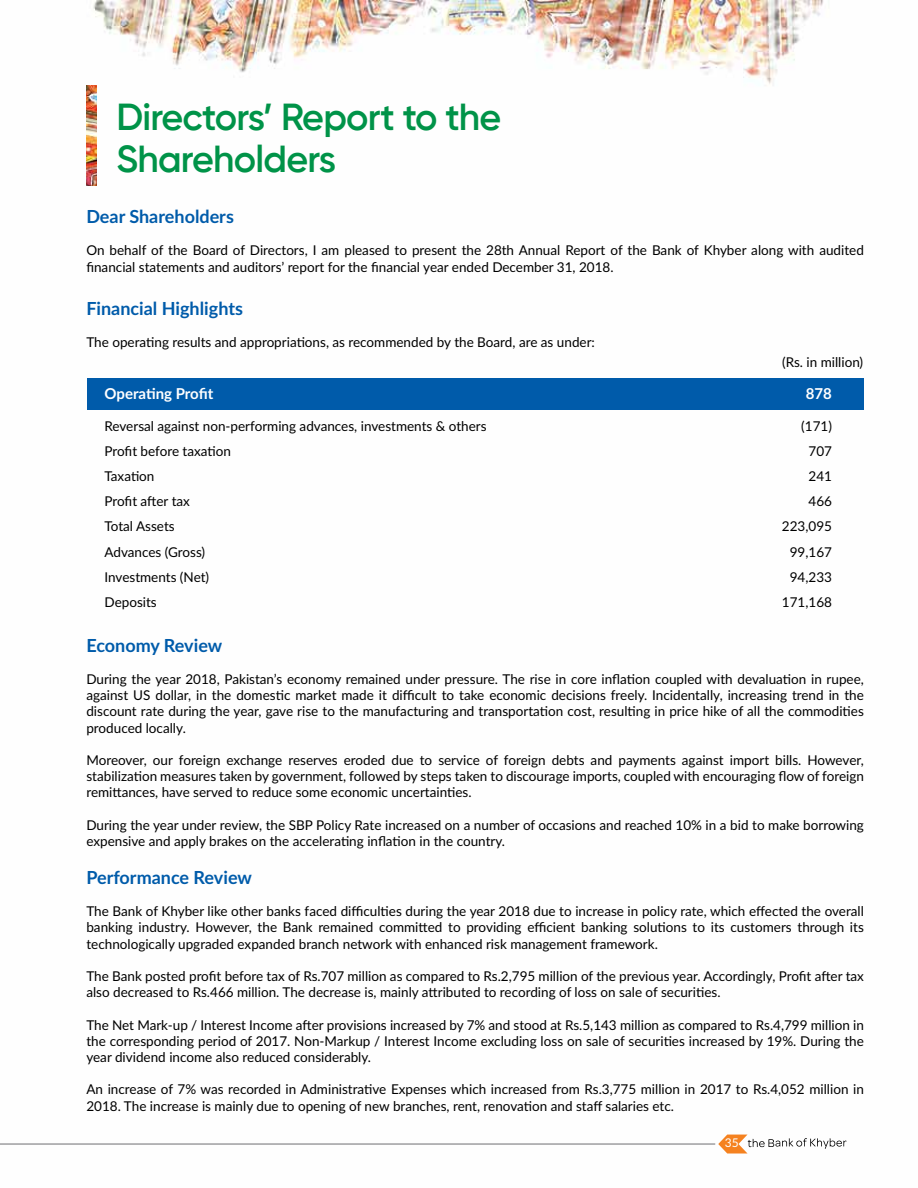
<style>
.page{position:relative;width:918px;height:1188px;background:#fff}
.page>*{position:absolute;margin:0;border:0;box-sizing:border-box;transform-origin:0 0}
.t1{font:600 37.5px/42px "Gilroy";letter-spacing:-.02em;color:#009348}
.t2{font:700 18px "Lato";color:#005baa}
.t3{font:700 15px "Lato";letter-spacing:-.005em;color:#fff}
.t4{font:13.5px/16.2px "Lato";color:#000}
.t5{font:12px "Lato";color:#fff}
</style>
<div class="page">
<img style="left:0;top:0;width:864px;height:1145px">
<img style="left:86px;top:85px;width:11px;height:100px">
<div style="left:87px;top:378px;width:776px;height:32px;background:#005baa"></div>
<svg style="left:718px;top:1135px;width:129px;height:19px"></svg>
<hr style="left:0;top:1144px;width:715px;height:1px;background:#6d6e71">
<h1 class="t1" style="left:116px;top:96px;width:387px">Directors’ Report to the<br>Shareholders</h1>
<h2 class="t2" style="left:86px;top:203px;width:149px">Dear Shareholders</h2>
<p class="t4" style="left:86px;top:242px;width:779px">On behalf of the Board of Directors, I am pleased to present the 28th Annual Report of the Bank of Khyber along with audited financial statements and auditors’ report for the financial year ended December 31, 2018.</p>
<h2 class="t2" style="left:86px;top:295px;width:158px">Financial Highlights</h2>
<p class="t4" style="left:86px;top:334px;width:510px">The operating results and appropriations, as recommended by the Board, are as under:</p>
<p class="t4" style="left:782px;top:354px;width:83px">(Rs. in million)</p>
<p class="t3" style="left:105px;top:382px;width:110px">Operating Profit</p>
<p class="t3" style="left:806px;top:382px;width:28px">878</p>
<p class="t4" style="left:105px;top:417px;width:384px">Reversal against non-performing advances, investments &amp; others</p>
<p class="t4" style="left:801px;top:417px;width:32px">(171)</p>
<p class="t4" style="left:105px;top:442px;width:128px">Profit before taxation</p>
<p class="t4" style="left:809px;top:442px;width:25px">707</p>
<p class="t4" style="left:105px;top:467px;width:51px">Taxation</p>
<p class="t4" style="left:809px;top:467px;width:25px">241</p>
<p class="t4" style="left:105px;top:493px;width:87px">Profit after tax</p>
<p class="t4" style="left:809px;top:493px;width:25px">466</p>
<p class="t4" style="left:105px;top:518px;width:72px">Total Assets</p>
<p class="t4" style="left:782px;top:518px;width:52px">223,095</p>
<p class="t4" style="left:105px;top:543px;width:102px">Advances (Gross)</p>
<p class="t4" style="left:790px;top:543px;width:44px">99,167</p>
<p class="t4" style="left:105px;top:568px;width:106px">Investments (Net)</p>
<p class="t4" style="left:790px;top:568px;width:44px">94,233</p>
<p class="t4" style="left:105px;top:593px;width:54px">Deposits</p>
<p class="t4" style="left:782px;top:593px;width:52px">171,168</p>
<h2 class="t2" style="left:86px;top:632px;width:137px">Economy Review</h2>
<p class="t4" style="left:86px;top:670px;width:779px;text-align:justify">During the year 2018, Pakistan’s economy remained under pressure. The rise in core inflation coupled with devaluation in rupee, against US dollar, in the domestic market made it difficult to take economic decisions freely. Incidentally, increasing trend in the discount rate during the year, gave rise to the manufacturing and transportation cost, resulting in price hike of all the commodities produced locally.</p>
<p class="t4" style="left:86px;top:751px;width:779px;text-align:justify">Moreover, our foreign exchange reserves eroded due to service of foreign debts and payments against import bills. However, stabilization measures taken by government, followed by steps taken to discourage imports, coupled with encouraging flow of foreign remittances, have served to reduce some economic uncertainties.</p>
<p class="t4" style="left:86px;top:816px;width:779px">During the year under review, the SBP Policy Rate increased on a number of occasions and reached 10% in a bid to make borrowing expensive and apply brakes on the accelerating inflation in the country.</p>
<h2 class="t2" style="left:86px;top:864px;width:167px">Performance Review</h2>
<p class="t4" style="left:86px;top:903px;width:779px;text-align:justify">The Bank of Khyber like other banks faced difficulties during the year 2018 due to increase in policy rate, which effected the overall banking industry. However, the Bank remained committed to providing efficient banking solutions to its customers through its technologically upgraded expanded branch network with enhanced risk management framework.</p>
<p class="t4" style="left:86px;top:967px;width:779px">The Bank posted profit before tax of Rs.707 million as compared to Rs.2,795 million of the previous year. Accordingly, Profit after tax also decreased to Rs.466 million. The decrease is, mainly attributed to recording of loss on sale of securities.</p>
<p class="t4" style="left:86px;top:1016px;width:779px;text-align:justify">The Net Mark-up / Interest Income after provisions increased by 7% and stood at Rs.5,143 million as compared to Rs.4,799 million in the corresponding period of 2017. Non-Markup / Interest Income excluding loss on sale of securities increased by 19%. During the year dividend income also reduced considerably.</p>
<p class="t4" style="left:86px;top:1081px;width:779px">An increase of 7% was recorded in Administrative Expenses which increased from Rs.3,775 million in 2017 to Rs.4,052 million in<br>2018. The increase is mainly due to opening of new branches, rent, renovation and staff salaries etc.</p>
<p class="t5" style="left:725px;top:1135px;width:15px">35</p>
</div>
